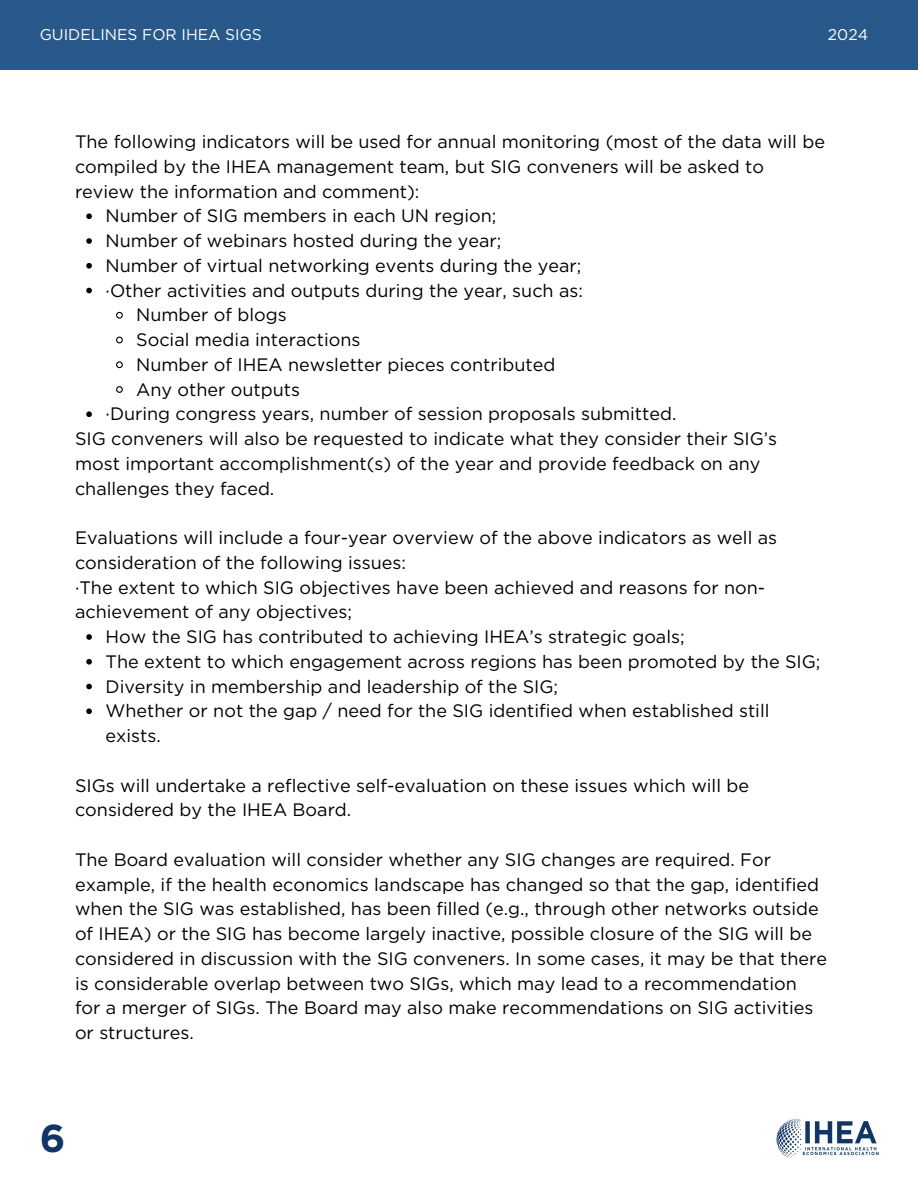
<style>
.page{position:relative;width:918px;height:1188px;background:#fff}
.page>*{position:absolute;margin:0;border:0;box-sizing:border-box;transform-origin:0 0}
.t1{font:700 38.85px "Gotham";color:#0f3667}
.t2{font:18px/24.8px "Gotham";color:#000001}
.t3{font:15.6px "Gotham";color:#fff}
</style>
<div class="page">
<img style="left:777px;top:1118px;width:101px;height:40px">
<div style="left:0;top:0;width:918px;height:69px;background:#29588a"></div>
<svg style="left:86px;top:213px;width:6px;height:6px"></svg>
<svg style="left:86px;top:238px;width:6px;height:6px"></svg>
<svg style="left:86px;top:263px;width:6px;height:6px"></svg>
<svg style="left:86px;top:288px;width:6px;height:5px"></svg>
<svg style="left:116px;top:311px;width:7px;height:8px"></svg>
<svg style="left:116px;top:336px;width:7px;height:8px"></svg>
<svg style="left:116px;top:361px;width:7px;height:8px"></svg>
<svg style="left:116px;top:386px;width:7px;height:7px"></svg>
<svg style="left:86px;top:411px;width:6px;height:6px"></svg>
<svg style="left:86px;top:634px;width:6px;height:6px"></svg>
<svg style="left:86px;top:659px;width:6px;height:6px"></svg>
<svg style="left:86px;top:684px;width:6px;height:5px"></svg>
<svg style="left:86px;top:708px;width:6px;height:6px"></svg>
<p class="t3" style="left:40px;top:25px;width:224px">GUIDELINES FOR IHEA SIGS</p>
<p class="t3" style="left:828px;top:25px;width:42px">2024</p>
<p class="t2" style="left:75px;top:129px;width:752px">The following indicators will be used for annual monitoring (most of the data will be</p>
<p class="t2" style="left:75px;top:154px;width:690px">compiled by the IHEA management team, but SIG conveners will be asked to</p>
<p class="t2" style="left:75px;top:179px;width:346px">review the information and comment):</p>
<p class="t2" style="left:106px;top:204px;width:392px">Number of SIG members in each UN region;</p>
<p class="t2" style="left:106px;top:228px;width:397px">Number of webinars hosted during the year;</p>
<p class="t2" style="left:106px;top:253px;width:477px">Number of virtual networking events during the year;</p>
<p class="t2" style="left:106px;top:278px;width:479px">·Other activities and outputs during the year, such as:</p>
<p class="t2" style="left:136px;top:303px;width:152px">Number of blogs</p>
<p class="t2" style="left:136px;top:327px;width:226px">Social media interactions</p>
<p class="t2" style="left:136px;top:352px;width:421px">Number of IHEA newsletter pieces contributed</p>
<p class="t2" style="left:136px;top:377px;width:165px">Any other outputs</p>
<p class="t2" style="left:106px;top:402px;width:572px">·During congress years, number of session proposals submitted.</p>
<p class="t2" style="left:75px;top:426px;width:704px">SIG conveners will also be requested to indicate what they consider their SIG’s</p>
<p class="t2" style="left:75px;top:451px;width:687px">most important accomplishment(s) of the year and provide feedback on any</p>
<p class="t2" style="left:75px;top:476px;width:201px">challenges they faced.</p>
<p class="t2" style="left:75px;top:525px;width:704px">Evaluations will include a four-year overview of the above indicators as well as</p>
<p class="t2" style="left:75px;top:550px;width:333px">consideration of the following issues:</p>
<p class="t2" style="left:75px;top:575px;width:692px">·The extent to which SIG objectives have been achieved and reasons for non-</p>
<p class="t2" style="left:75px;top:600px;width:279px">achievement of any objectives;</p>
<p class="t2" style="left:106px;top:624px;width:581px">How the SIG has contributed to achieving IHEA’s strategic goals;</p>
<p class="t2" style="left:106px;top:649px;width:716px">The extent to which engagement across regions has been promoted by the SIG;</p>
<p class="t2" style="left:106px;top:674px;width:454px">Diversity in membership and leadership of the SIG;</p>
<p class="t2" style="left:106px;top:699px;width:665px">Whether or not the gap / need for the SIG identified when established still</p>
<p class="t2" style="left:106px;top:723px;width:57px">exists.</p>
<p class="t2" style="left:75px;top:773px;width:676px">SIGs will undertake a reflective self-evaluation on these issues which will be considered by the IHEA Board.</p>
<p class="t2" style="left:75px;top:847px;width:754px">The Board evaluation will consider whether any SIG changes are required. For example, if the health economics landscape has changed so that the gap, identified when the SIG was established, has been filled (e.g., through other networks outside of IHEA) or the SIG has become largely inactive, possible closure of the SIG will be considered in discussion with the SIG conveners. In some cases, it may be that there is considerable overlap between two SIGs, which may lead to a recommendation<br>for a merger of SIGs. The Board may also make recommendations on SIG activities or structures.</p>
<h1 class="t1" style="left:40px;top:1114px;width:27px">6</h1>
</div>
